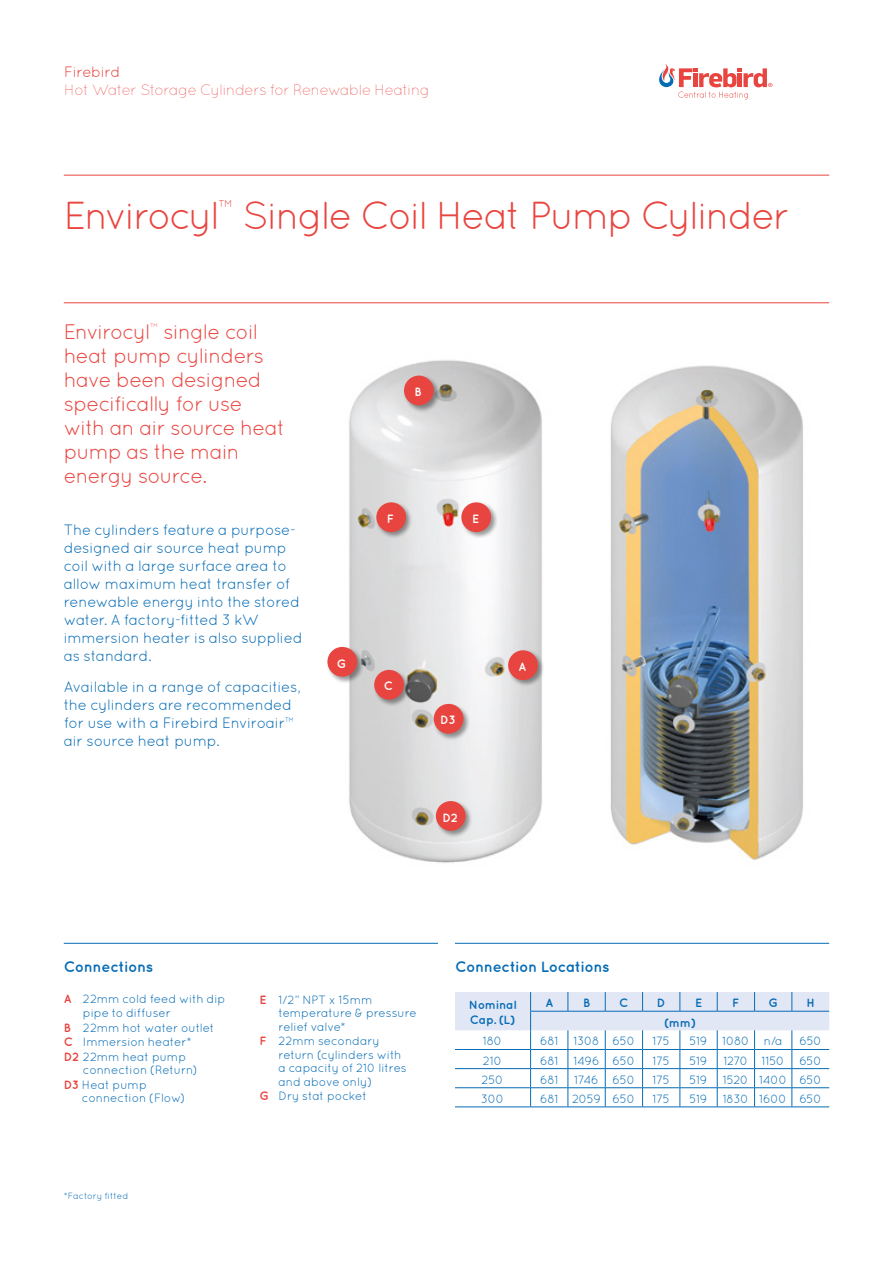
<style>
.page{position:relative;width:893px;height:1263px;background:#fff}
.page>*{position:absolute;margin:0;border:0;box-sizing:border-box;transform-origin:0 0}
.t1{font:39px "Quicksand";letter-spacing:-.055em;color:#e94540}
.t2{font:21px/24px "Quicksand";letter-spacing:-.04em;color:#e94540}
.t3{font:15px/18px "Quicksand";letter-spacing:-.025em;color:#066cb5}
.t4{font:300 15px "Quicksand";letter-spacing:-.03em;color:#e94540}
.t5{font:700 15px "Quicksand";letter-spacing:-.025em;color:#066cb5}
.t6{font:15px "Quicksand";letter-spacing:-.03em;color:#e94540}
.t7{font:12px "Quicksand";letter-spacing:-.02em;color:#066cb5}
.t8{font:12px "Quicksand";letter-spacing:-.04em;color:#066cb5}
.t9{font:700 12px/15px "Quicksand";letter-spacing:-.025em;color:#066cb5}
.t10{font:700 12px "Quicksand";color:#fff}
.t11{font:9px "Quicksand";color:#066cb5}
.s1{font-weight:700;color:#e94540}
</style>
<div class="page">
<img style="left:349px;top:360px;width:193px;height:503px">
<img style="left:610px;top:365px;width:193px;height:495px">
<hr style="left:64px;top:175px;width:765px;height:1px;background:#e94540">
<hr style="left:455px;top:943px;width:374px;height:1px;background:#066cb5">
<hr style="left:64px;top:943px;width:374px;height:1px;background:#066cb5">
<hr style="left:455px;top:1106px;width:76px;height:1px;background:#066cb5">
<hr style="left:531px;top:1106px;width:37px;height:1px;background:#066cb5">
<hr style="left:568px;top:1106px;width:37px;height:1px;background:#066cb5">
<hr style="left:605px;top:1106px;width:38px;height:1px;background:#066cb5">
<hr style="left:643px;top:1106px;width:37px;height:1px;background:#066cb5">
<hr style="left:680px;top:1106px;width:37px;height:1px;background:#066cb5">
<hr style="left:717px;top:1106px;width:37px;height:1px;background:#066cb5">
<hr style="left:754px;top:1106px;width:38px;height:1px;background:#066cb5">
<hr style="left:792px;top:1106px;width:37px;height:1px;background:#066cb5">
<svg style="left:455px;top:992px;width:374px;height:114px"></svg>
<hr style="left:530px;top:1011px;width:38px;height:1px;background:#066cb5">
<hr style="left:568px;top:1011px;width:37px;height:1px;background:#066cb5">
<hr style="left:605px;top:1011px;width:38px;height:1px;background:#066cb5">
<hr style="left:643px;top:1011px;width:37px;height:1px;background:#066cb5">
<hr style="left:680px;top:1011px;width:37px;height:1px;background:#066cb5">
<hr style="left:717px;top:1011px;width:37px;height:1px;background:#066cb5">
<hr style="left:754px;top:1011px;width:38px;height:1px;background:#066cb5">
<hr style="left:792px;top:1011px;width:37px;height:1px;background:#066cb5">
<div style="left:507px;top:650px;width:38px;height:37px;background:#000;opacity:.4"></div>
<div style="left:508px;top:650px;width:30px;height:30px;background:#e94540;border-radius:50%"></div>
<div style="left:403px;top:375px;width:38px;height:37px;background:#000;opacity:.4"></div>
<div style="left:404px;top:376px;width:30px;height:29px;background:#e94540;border-radius:50%"></div>
<div style="left:435px;top:800px;width:38px;height:38px;background:#000;opacity:.4"></div>
<div style="left:436px;top:801px;width:30px;height:30px;background:#e94540;border-radius:50%"></div>
<div style="left:432px;top:703px;width:39px;height:37px;background:#000;opacity:.4"></div>
<div style="left:434px;top:704px;width:29px;height:30px;background:#e94540;border-radius:50%"></div>
<div style="left:460px;top:502px;width:38px;height:37px;background:#000;opacity:.4"></div>
<div style="left:461px;top:502px;width:30px;height:30px;background:#e94540;border-radius:50%"></div>
<div style="left:375px;top:502px;width:38px;height:37px;background:#000;opacity:.4"></div>
<div style="left:376px;top:502px;width:30px;height:30px;background:#e94540;border-radius:50%"></div>
<div style="left:326px;top:646px;width:38px;height:37px;background:#000;opacity:.4"></div>
<div style="left:327px;top:647px;width:30px;height:30px;background:#e94540;border-radius:50%"></div>
<div style="left:373px;top:669px;width:38px;height:37px;background:#000;opacity:.4"></div>
<div style="left:374px;top:670px;width:30px;height:30px;background:#e94540;border-radius:50%"></div>
<hr style="left:64px;top:302px;width:765px;height:1px;background:#e94540">
<svg style="left:659px;top:64px;width:113px;height:35px"></svg>
<p class="t6" style="left:64px;top:64px;width:58px">Firebird</p>
<p class="t4" style="left:64px;top:82px;width:367px">Hot Water Storage Cylinders for Renewable Heating</p>
<h1 class="t1" style="left:64px;top:193px;width:728px">Envirocyl<sup>™</sup> Single Coil Heat Pump Cylinder</h1>
<h2 class="t2" style="left:64px;top:320px;width:223px">Envirocyl<sup>™</sup> single coil heat pump cylinders have been designed specifically for use with an air source heat pump as the main energy source.</h2>
<p class="t3" style="left:64px;top:521px;width:240px">The cylinders feature a purpose&shy;designed air source heat pump coil with a large surface area to allow maximum heat transfer of renewable energy into the stored water. A factory-fitted 3 kW immersion heater is also supplied as standard.</p>
<p class="t3" style="left:64px;top:677px;width:239px">Available in a range of capacities, the cylinders are recommended for use with a Firebird Enviroair™ air source heat pump.</p>
<p class="t10" style="left:337px;top:656px;width:11px">G</p>
<p class="t10" style="left:415px;top:385px;width:9px">B</p>
<p class="t10" style="left:387px;top:511px;width:9px">F</p>
<p class="t10" style="left:472px;top:511px;width:9px">E</p>
<p class="t10" style="left:384px;top:679px;width:11px">C</p>
<p class="t10" style="left:440px;top:713px;width:17px">D3</p>
<p class="t10" style="left:442px;top:810px;width:17px">D2</p>
<p class="t10" style="left:518px;top:659px;width:9px">A</p>
<p class="t5" style="left:64px;top:958px;width:91px">Connections</p>
<p class="t5" style="left:455px;top:958px;width:156px">Connection Locations</p>
<p class="t7" style="left:64px;top:992px;width:163px"><span class="s1">A</span> 22mm cold feed with dip</p>
<p class="t7" style="left:83px;top:1006px;width:90px">pipe to diffuser</p>
<p class="t7" style="left:64px;top:1020px;width:152px"><span class="s1">B</span> 22mm hot water outlet</p>
<p class="t7" style="left:64px;top:1035px;width:129px"><span class="s1">C</span> Immersion heater*</p>
<p class="t7" style="left:64px;top:1049px;width:124px"><span class="s1">D2</span> 22mm heat pump</p>
<p class="t7" style="left:83px;top:1063px;width:116px">connection (Return)</p>
<p class="t7" style="left:64px;top:1078px;width:85px"><span class="s1">D3</span> Heat pump</p>
<p class="t7" style="left:82px;top:1091px;width:105px">connection (Flow)</p>
<p class="t11" style="left:64px;top:1191px;width:66px">*Factory fitted</p>
<p class="t7" style="left:259px;top:992px;width:115px"><span class="s1">E</span> 1/2” NPT x 15mm</p>
<p class="t7" style="left:279px;top:1006px;width:140px">temperature &amp; pressure</p>
<p class="t7" style="left:279px;top:1019px;width:69px">relief valve*</p>
<p class="t7" style="left:259px;top:1034px;width:122px"><span class="s1">F</span> 22mm secondary</p>
<p class="t7" style="left:279px;top:1047px;width:125px">return (cylinders with</p>
<p class="t7" style="left:279px;top:1061px;width:130px">a capacity of 210 litres</p>
<p class="t7" style="left:279px;top:1074px;width:95px">and above only)</p>
<p class="t7" style="left:259px;top:1089px;width:109px"><span class="s1">G</span> Dry stat pocket</p>
<p class="t9" style="left:469px;top:997px;width:49px">Nominal<br>Cap. (L)</p>
<p class="t9" style="left:545px;top:995px;width:9px">A</p>
<p class="t9" style="left:583px;top:995px;width:9px">B</p>
<p class="t9" style="left:619px;top:995px;width:11px">C</p>
<p class="t9" style="left:657px;top:995px;width:10px">D</p>
<p class="t9" style="left:695px;top:995px;width:9px">E</p>
<p class="t9" style="left:732px;top:995px;width:9px">F</p>
<p class="t9" style="left:768px;top:995px;width:11px">G</p>
<p class="t9" style="left:806px;top:995px;width:10px">H</p>
<p class="t9" style="left:664px;top:1014px;width:33px">(mm)</p>
<p class="t7" style="left:483px;top:1034px;width:21px">180</p>
<p class="t7" style="left:540px;top:1034px;width:20px">681</p>
<p class="t7" style="left:573px;top:1034px;width:63px">1308 650</p>
<p class="t7" style="left:652px;top:1034px;width:19px">175</p>
<p class="t7" style="left:689px;top:1034px;width:95px">519 1080 n/a</p>
<p class="t7" style="left:799px;top:1034px;width:24px">650</p>
<p class="t7" style="left:483px;top:1054px;width:21px">210</p>
<p class="t8" style="left:540px;top:1054px;width:97px">681 1496 650</p>
<p class="t7" style="left:652px;top:1054px;width:19px">175</p>
<p class="t7" style="left:689px;top:1054px;width:20px">519</p>
<p class="t8" style="left:723px;top:1054px;width:100px">1270 1150 650</p>
<p class="t7" style="left:482px;top:1073px;width:24px">250</p>
<p class="t7" style="left:540px;top:1073px;width:20px">681</p>
<p class="t7" style="left:574px;top:1073px;width:63px">1746 650</p>
<p class="t7" style="left:652px;top:1073px;width:19px">175</p>
<p class="t7" style="left:689px;top:1073px;width:20px">519</p>
<p class="t7" style="left:723px;top:1073px;width:101px">1520 1400 650</p>
<p class="t7" style="left:481px;top:1092px;width:25px">300</p>
<p class="t8" style="left:540px;top:1092px;width:97px">681 2059 650</p>
<p class="t7" style="left:652px;top:1092px;width:19px">175</p>
<p class="t7" style="left:689px;top:1092px;width:20px">519</p>
<p class="t7" style="left:723px;top:1092px;width:101px">1830 1600 650</p>
</div>
